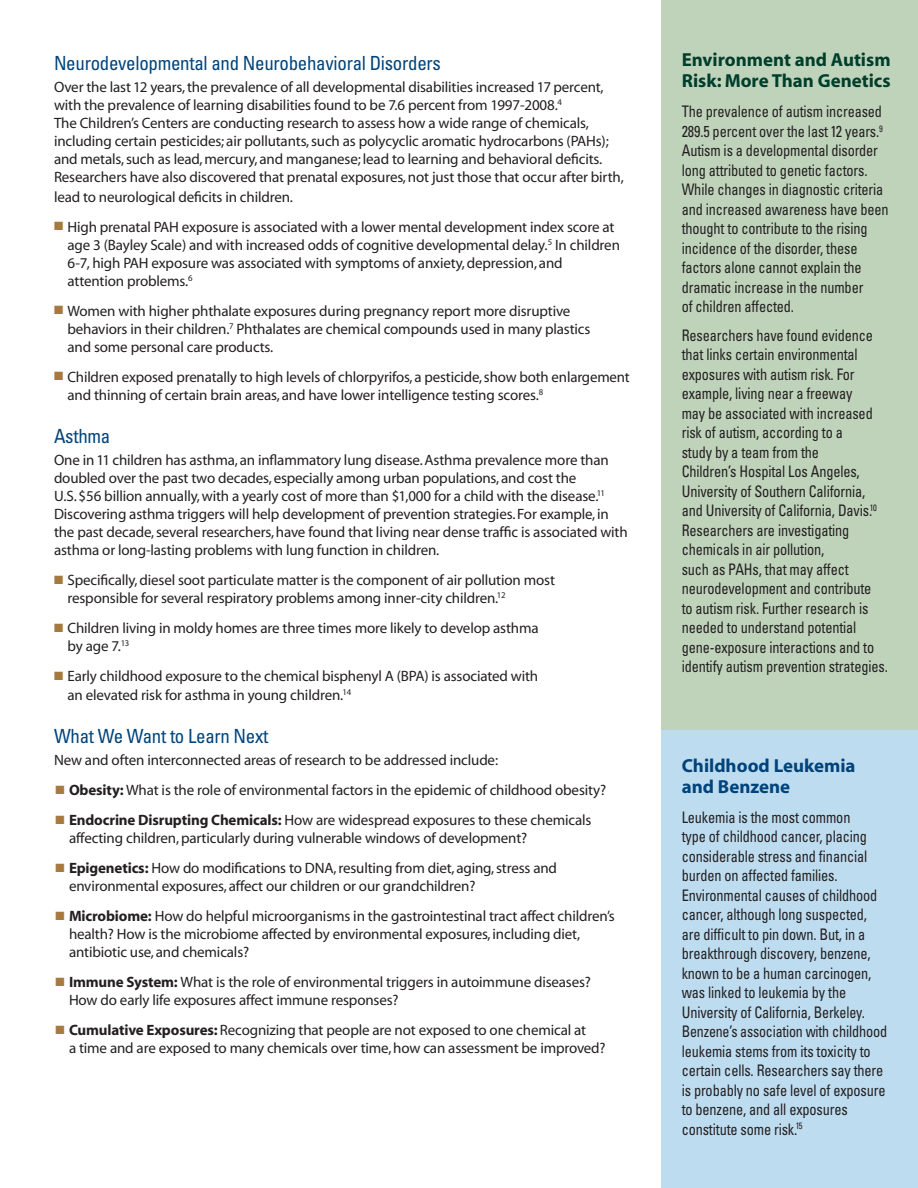
<style>
.page{position:relative;width:918px;height:1188px;background:#fff}
.page>*{position:absolute;margin:0;border:0;box-sizing:border-box;transform-origin:0 0}
.t1{font:condensed 19.5px "Univers";letter-spacing:-.015em;color:#00447b}
.t2{font:700 18.9px/21px "Myriad";color:#003e2c}
.t3{font:700 18.9px/21px "Myriad";color:#00437b}
.t4{font:condensed 15.9px/19.5px "Univers";letter-spacing:-.01em;color:#231f20;scale:.9 1}
.t5{font:15px/18px "Myriad";letter-spacing:-.01em;color:#231f20}
.s1{color:#a67a3f}
.s2{font-weight:700}
</style>
<div class="page">
<div style="left:662px;top:0;width:256px;height:730px;background:#bfd3bb"></div>
<div style="left:662px;top:730px;width:256px;height:458px;background:#bddcef"></div>
<p class="t1" style="left:54px;top:50px;width:388px">Neurodevelopmental and Neurobehavioral Disorders</p>
<p class="t5" style="left:54px;top:79px;width:571px">Over the last 12 years, the prevalence of all developmental disabilities increased 17 percent, with the prevalence of learning disabilities found to be 7.6 percent from 1997-2008.<sup>4<br></sup>The Children’s Centers are conducting research to assess how a wide range of chemicals, including certain pesticides; air pollutants, such as polycyclic aromatic hydrocarbons (PAHs); and metals, such as lead, mercury, and manganese; lead to learning and behavioral deficits.<br>Researchers have also discovered that prenatal exposures, not just those that occur after birth,</p>
<p class="t5" style="left:54px;top:188px;width:241px">lead to neurological deficits in children.</p>
<p class="t5" style="left:68px;top:218px;width:554px;text-indent:-14px"><span class="s1">■</span> High prenatal PAH exposure is associated with a lower mental development index score at age 3 (Bayley Scale) and with increased odds of cognitive developmental delay.<sup>5</sup> In children 6-7, high PAH exposure was associated with symptoms of anxiety, depression, and attention problems.<sup>6</sup></p>
<p class="t5" style="left:68px;top:302px;width:524px;text-indent:-14px"><span class="s1">■</span> Women with higher phthalate exposures during pregnancy report more disruptive behaviors in their children.<sup>7</sup> Phthalates are chemical compounds used in many plastics and some personal care products.</p>
<p class="t5" style="left:68px;top:368px;width:564px;text-indent:-14px"><span class="s1">■</span> Children exposed prenatally to high levels of chlorpyrifos, a pesticide, show both enlargement and thinning of certain brain areas, and have lower intelligence testing scores.<sup>8</sup></p>
<p class="t1" style="left:54px;top:423px;width:58px">Asthma</p>
<p class="t5" style="left:54px;top:452px;width:575px">One in 11 children has asthma, an inflammatory lung disease. Asthma prevalence more than doubled over the past two decades, especially among urban populations, and cost the<br>U.S. $56 billion annually, with a yearly cost of more than $1,000 for a child with the disease.<sup>11<br></sup>Discovering asthma triggers will help development of prevention strategies. For example, in the past decade, several researchers, have found that living near dense traffic is associated with asthma or long-lasting problems with lung function in children.</p>
<p class="t5" style="left:68px;top:572px;width:489px;text-indent:-14px"><span class="s1">■</span> Specifically, diesel soot particulate matter is the component of air pollution most responsible for several respiratory problems among inner-city children.<sup>12</sup></p>
<p class="t5" style="left:68px;top:620px;width:473px;text-indent:-14px"><span class="s1">■</span> Children living in moldy homes are three times more likely to develop asthma by age 7.<sup>13</sup></p>
<p class="t5" style="left:68px;top:667px;width:472px;line-height:18.9px;text-indent:-14px"><span class="s1">■</span> Early childhood exposure to the chemical bisphenyl A (BPA) is associated with an elevated risk for asthma in young children.<sup>14</sup></p>
<p class="t1" style="left:54px;top:724px;width:216px">What We Want to Learn Next</p>
<p class="t5" style="left:54px;top:752px;width:446px">New and often interconnected areas of research to be addressed include:</p>
<p class="t5" style="left:56px;top:782px;width:552px"><span class="s1">■</span> <span class="s2">Obesity:</span> What is the role of environmental factors in the epidemic of childhood obesity?</p>
<p class="t5" style="left:69px;top:812px;width:524px;text-indent:-14px"><span class="s1">■</span> <span class="s2">Endocrine Disrupting Chemicals:</span> How are widespread exposures to these chemicals affecting children, particularly during vulnerable windows of development?</p>
<p class="t5" style="left:69px;top:860px;width:490px;text-indent:-14px"><span class="s1">■</span> <span class="s2">Epigenetics:</span> How do modifications to DNA, resulting from diet, aging, stress and environmental exposures, affect our children or our grandchildren?</p>
<p class="t5" style="left:69px;top:908px;width:547px;text-indent:-14px"><span class="s1">■</span> <span class="s2">Microbiome:</span> How do helpful microorganisms in the gastrointestinal tract affect children’s health? How is the microbiome affected by environmental exposures, including diet, antibiotic use, and chemicals?</p>
<p class="t5" style="left:69px;top:974px;width:524px;text-indent:-14px"><span class="s1">■</span> <span class="s2">Immune System:</span> What is the role of environmental triggers in autoimmune diseases?<br>How do early life exposures affect immune responses?</p>
<p class="t5" style="left:69px;top:1022px;width:538px;text-indent:-14px"><span class="s1">■</span> <span class="s2">Cumulative Exposures:</span> Recognizing that people are not exposed to one chemical at<br>a time and are exposed to many chemicals over time, how can assessment be improved?</p>
<p class="t2" style="left:682px;top:50px;width:210px">Environment and Autism<br>Risk: More Than Genetics</p>
<p class="t4" style="left:682px;top:102px;width:231px">The prevalence of autism increased 289.5 percent over the last 12 years.<sup>9<br></sup>Autism is a developmental disorder long attributed to genetic factors.<br>While changes in diagnostic criteria and increased awareness have been thought to contribute to the rising incidence of the disorder, these factors alone cannot explain the dramatic increase in the number<br>of children affected.</p>
<p class="t4" style="left:682px;top:325px;width:231px">Researchers have found evidence that links certain environmental exposures with autism risk. For example, living near a freeway<br>may be associated with increased risk of autism, according to a<br>study by a team from the<br>Children’s Hospital Los Angeles,<br>University of Southern California, and University of California, Davis.<sup>10<br></sup>Researchers are investigating chemicals in air pollution,<br>such as PAHs, that may affect neurodevelopment and contribute<br>to autism risk. Further research is needed to understand potential gene-exposure interactions and to identify autism prevention strategies.</p>
<p class="t3" style="left:682px;top:755px;width:175px">Childhood Leukemia and Benzene</p>
<p class="t4" style="left:682px;top:807px;width:230px">Leukemia is the most common<br>type of childhood cancer, placing considerable stress and financial burden on affected families.<br>Environmental causes of childhood cancer, although long suspected, are difficult to pin down. But, in a breakthrough discovery, benzene, known to be a human carcinogen, was linked to leukemia by the University of California, Berkeley.<br>Benzene’s association with childhood leukemia stems from its toxicity to certain cells. Researchers say there is probably no safe level of exposure to benzene, and all exposures constitute some risk.<sup>15</sup></p>
</div>
